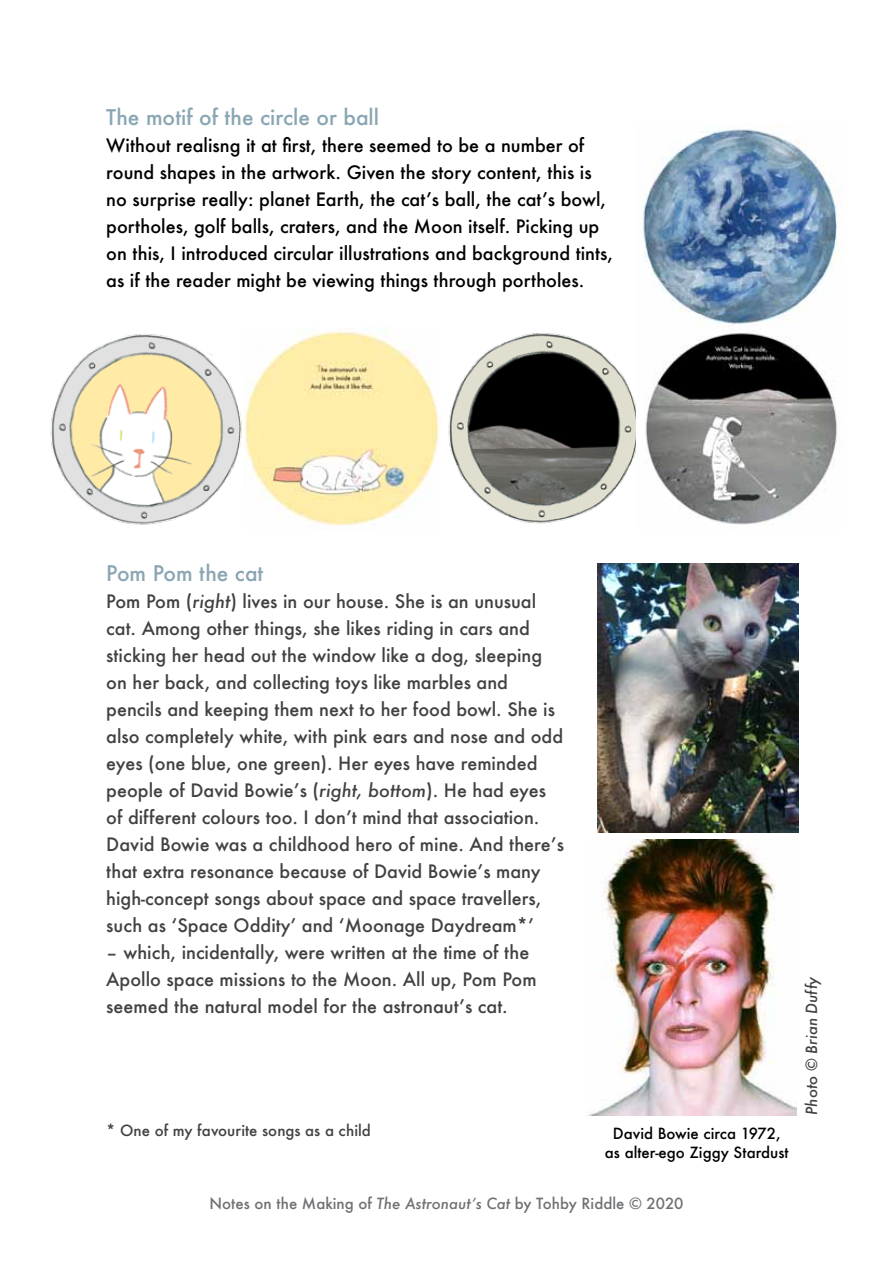
<style>
.page{position:relative;width:893px;height:1263px;background:#fff}
.page>*{position:absolute;margin:0;border:0;box-sizing:border-box;transform-origin:0 0}
.t1{font:500 21px "Futura";color:#89a6b2}
.t2{font:500 18px/27px "Futura";color:#414042}
.t3{font:500 18px/27px "Futura";color:#000}
.t4{font:500 15px "Futura";color:#6f7073}
.t5{font:500 15px/19.5px "Futura";color:#000;text-align:center}
.t6{font:500 15px "Futura";color:#414042}
.t7{font:italic 500 15px "Futura";color:#414042}
.s1{font-style:italic}
</style>
<div class="page">
<img style="left:589px;top:840px;width:207px;height:275px">
<img style="left:597px;top:564px;width:201px;height:269px">
<img style="left:50px;top:334px;width:194px;height:191px">
<img style="left:643px;top:124px;width:196px;height:401px">
<img style="left:244px;top:327px;width:392px;height:199px">
<p class="t1" style="left:106px;top:102px;width:274px">The motif of the circle or ball</p>
<p class="t3" style="left:106px;top:131px;width:508px">Without realisng it at first, there seemed to be a number of round shapes in the artwork. Given the story content, this is no surprise really: planet Earth, the cat’s ball, the cat’s bowl, portholes, golf balls, craters, and the Moon itself. Picking up on this, I introduced circular illustrations and background tints, as if the reader might be viewing things through portholes.</p>
<p class="t1" style="left:106px;top:559px;width:159px">Pom Pom the cat</p>
<p class="t2" style="left:106px;top:588px;width:459px">Pom Pom (<span class="s1">right</span>) lives in our house. She is an unusual cat. Among other things, she likes riding in cars and sticking her head out the window like a dog, sleeping on her back, and collecting toys like marbles and pencils and keeping them next to her food bowl. She is also completely white, with pink ears and nose and odd eyes (one blue, one green). Her eyes have reminded people of David Bowie’s (<span class="s1">right, bottom</span>). H e had eyes of different colours too. I don’t mind that association.<br>David Bowie was a childhood hero of mine. And there’s that extra resonance because of David Bowie’s many high-concept songs about space and space travellers, such as ‘Space Oddity’ and ‘Moonage Daydream*’</p>
<p class="t2" style="left:106px;top:939px;width:432px">– which, incidentally, were written at the time of the<br>Apollo space missions to the Moon. All up, Pom Pom seemed the natural model for the astronaut’s cat.</p>
<p class="t6" style="left:106px;top:1120px;width:266px">* One of my favourite songs as a child</p>
<p class="t5" style="left:605px;top:1123px;width:185px">David Bowie circa 1972, as alter-ego Ziggy Stardust</p>
<p class="t4" style="left:209px;top:1193px;width:476px">Notes on the Making of <span class="s1">The Astronaut’s Cat</span> by Tohby Riddle © 2020</p>
<p class="t7" style="left:801px;top:1115px;width:140px;rotate:-90deg">Photo © Brian Duffy</p>
</div>
